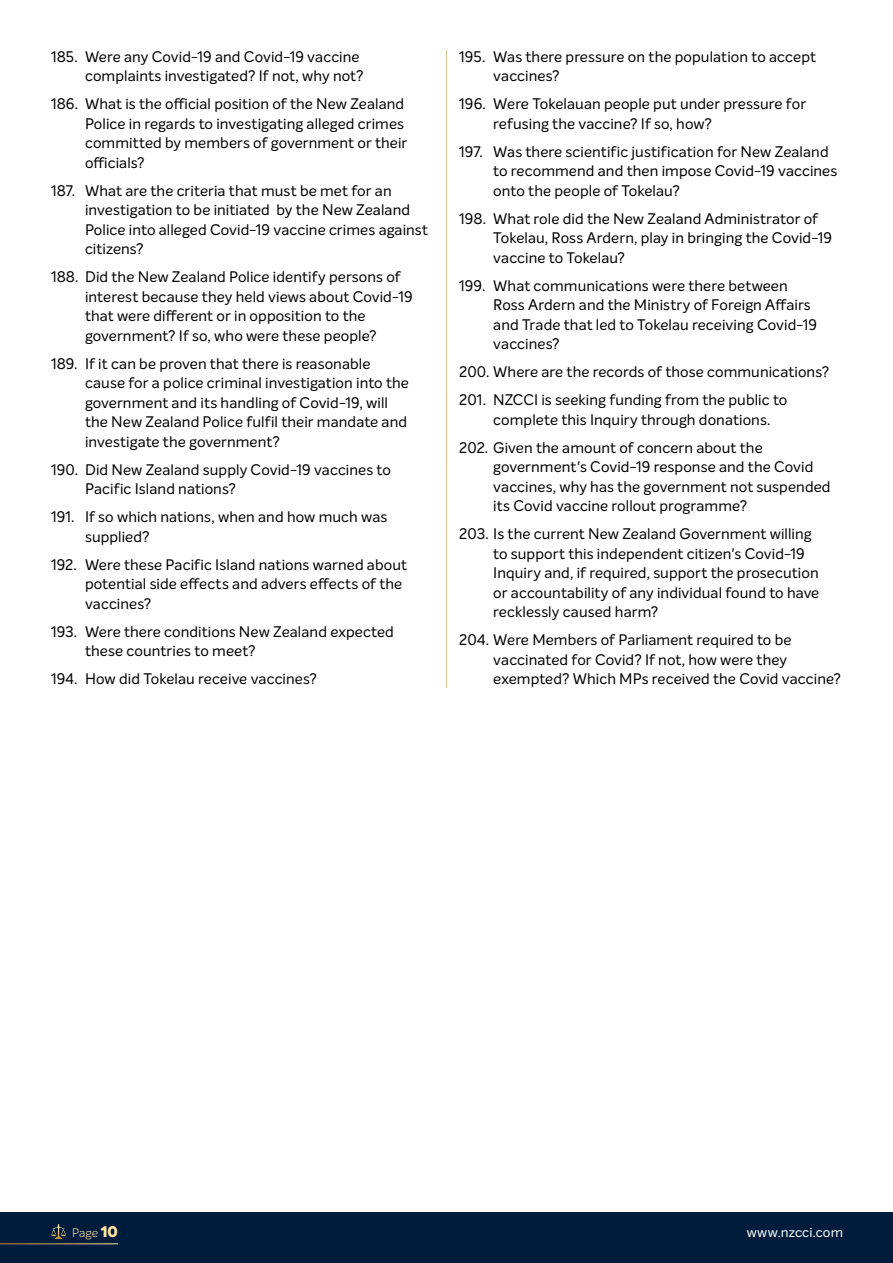
<style>
.page{position:relative;width:893px;height:1263px;background:#fff}
.page>*{position:absolute;margin:0;border:0;box-sizing:border-box;transform-origin:0 0}
.t1{font:15px/19.5px "Intelo Alt";letter-spacing:.005em;color:#000}
.t2{font:13.5px "Intelo Alt";letter-spacing:.01em;color:#fff}
.t3{font:300 12px "Intelo Alt";color:#ffe4a2}
.s1{font-weight:800;font-size:15px}
</style>
<div class="page">
<div style="left:0;top:1212px;width:893px;height:51px;background:#001c3c"></div>
<svg style="left:52px;top:1224px;width:13px;height:15px"></svg>
<hr style="left:0;top:1243px;width:118px;height:1px;background:#fff">
<hr style="left:446px;top:50px;width:1px;height:395px;background:#e0c394">
<hr style="left:446px;top:441px;width:1px;height:91px;background:#e0c394">
<hr style="left:446px;top:528px;width:1px;height:160px;background:#e0c394">
<p class="t1" style="left:51px;top:47px;width:314px;text-align:right">185. Were any Covid-19 and Covid-19 vaccine complaints investigated? If not, why not?</p>
<p class="t1" style="left:85px;top:94px;width:324px;text-indent:-34px">186. What is the official position of the New Zealand Police in regards to investigating alleged crimes committed by members of government or their officials?</p>
<p class="t1" style="left:85px;top:181px;width:345px;text-indent:-34px">187. What are the criteria that must be met for an investigation to be initiated by the New Zealand Police into alleged Covid-19 vaccine crimes against citizens?</p>
<p class="t1" style="left:85px;top:267px;width:329px;text-indent:-34px">188. Did the New Zealand Police identify persons of interest because they held views about Covid-19 that were different or in opposition to the government? If so, who were these people?</p>
<p class="t1" style="left:85px;top:354px;width:325px;text-indent:-34px">189. If it can be proven that there is reasonable cause for a police criminal investigation into the government and its handling of Covid-19, will the New Zealand Police fulfil their mandate and investigate the government?</p>
<p class="t1" style="left:85px;top:460px;width:307px;text-indent:-34px">190. Did New Zealand supply Covid-19 vaccines to<br>Pacific Island nations?</p>
<p class="t1" style="left:85px;top:507px;width:304px;text-indent:-34px">191. If so which nations, when and how much was supplied?</p>
<p class="t1" style="left:85px;top:555px;width:324px;text-indent:-34px">192. Were these Pacific Island nations warned about potential side effects and advers effects of the vaccines?</p>
<p class="t1" style="left:85px;top:622px;width:310px;text-indent:-34px">193. Were there conditions New Zealand expected these countries to meet?</p>
<p class="t1" style="left:51px;top:669px;width:267px">194. How did Tokelau receive vaccines?</p>
<p class="t1" style="left:493px;top:47px;width:324px;text-indent:-34px">195. Was there pressure on the population to accept vaccines?</p>
<p class="t1" style="left:493px;top:94px;width:314px;text-indent:-34px">196. Were Tokelauan people put under pressure for refusing the vaccine? If so, how?</p>
<p class="t1" style="left:493px;top:142px;width:346px;text-indent:-34px">197. Was there scientific justification for New Zealand to recommend and then impose Covid-19 vaccines onto the people of Tokelau?</p>
<p class="t1" style="left:493px;top:209px;width:340px;text-indent:-34px">198. What role did the New Zealand Administrator of<br>Tokelau, Ross Ardern, play in bringing the Covid-19 vaccine to Tokelau?</p>
<p class="t1" style="left:493px;top:276px;width:325px;text-indent:-34px">199. What communications were there between Ross Ardern and the Ministry of Foreign Affairs and Trade that led to Tokelau receiving Covid-19 vaccines?</p>
<p class="t1" style="left:459px;top:358px;width:371px;line-height:28px">200. Where are the records of those communications?<br>201. NZCCI is seeking funding from the public to</p>
<p class="t1" style="left:459px;top:405px;width:313px;line-height:28px;text-indent:34px">complete this Inquiry through donations.<br>202. Given the amount of concern about the</p>
<p class="t1" style="left:493px;top:457px;width:339px">government's Covid-19 response and the Covid vaccines, why has the government not suspended its Covid vaccine rollout programme?</p>
<p class="t1" style="left:493px;top:524px;width:328px;text-indent:-34px">203. Is the current New Zealand Government willing to support this independent citizen's Covid-19<br>Inquiry and, if required, support the prosecution or accountability of any individual found to have recklessly caused harm?</p>
<p class="t1" style="left:493px;top:630px;width:349px;text-indent:-34px">204. Were Members of Parliament required to be vaccinated for Covid? If not, how were they exempted? Which MPs received the Covid vaccine?</p>
<p class="t3" style="left:72px;top:1226px;width:47px">Page <span class="s1">10</span></p>
<p class="t2" style="left:747px;top:1224px;width:98px">www.nzcci.com</p>
</div>
